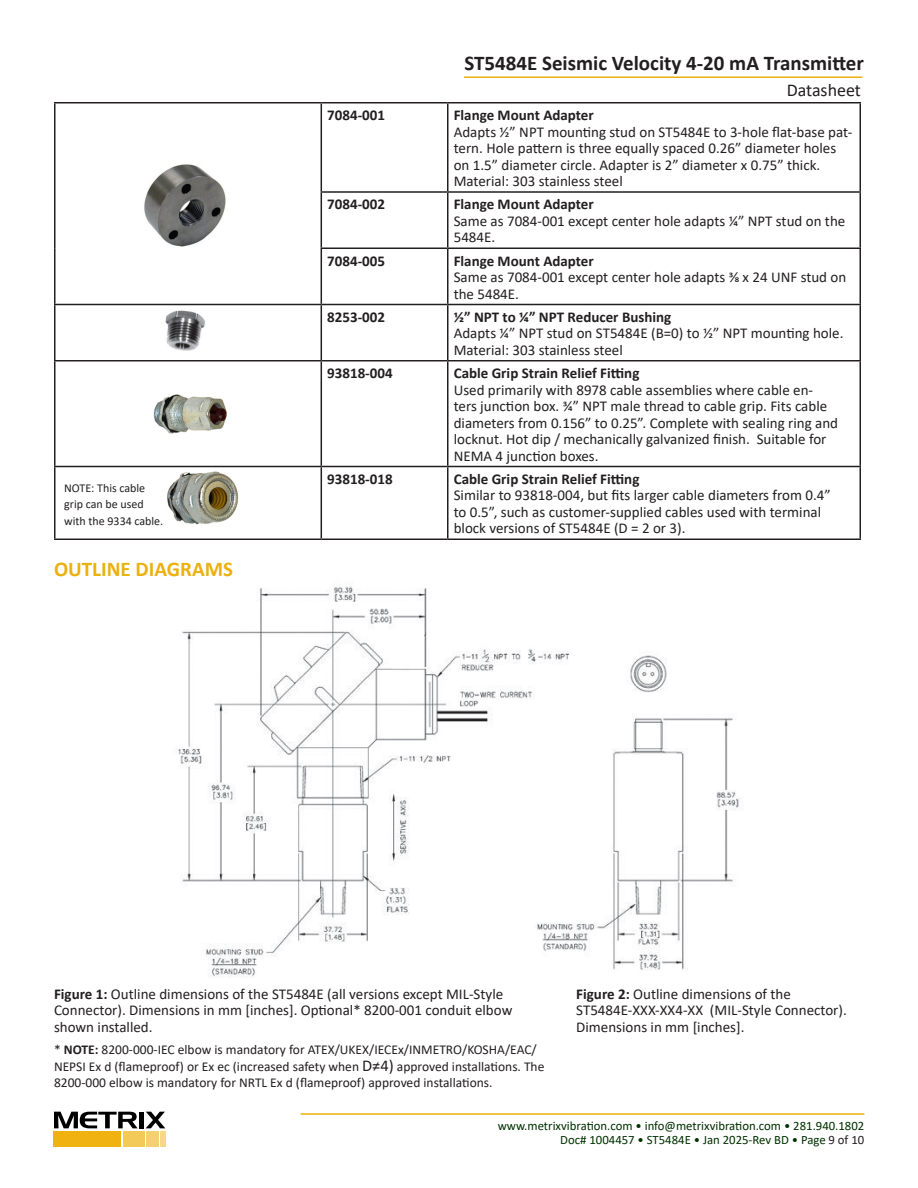
<style>
.page{position:relative;width:918px;height:1188px;background:#fff}
.page>*{position:absolute;margin:0;border:0;box-sizing:border-box;transform-origin:0 0}
.t1{font:700 21px "Calibri";color:#231f20}
.t2{font:700 21px "Calibri";color:#ebb10f}
.t3{font:18px "Calibri";color:#231f20}
.t4{font:15px/16.5px "Calibri";color:#231f20}
.t5{font:700 15px "Calibri";color:#231f20}
.t6{font:13.5px/16.5px "Calibri";color:#231f20}
.t7{font:12.75px/13.5px "Calibri";color:#003100;text-align:right}
.t8{font:12px/16.5px "Calibri";color:#231f20}
.s1{font-weight:700}
.s2{font-size:16.5px}
.s3{color:#231f20}
</style>
<div class="page">
<hr style="left:301px;top:1113px;width:563px;height:2px;background:#ebb10f">
<hr style="left:464px;top:76px;width:398px;height:2px;background:#ebb10f">
<div style="left:54px;top:1131px;width:67px;height:16px;background:#efb211"></div>
<div style="left:123px;top:1131px;width:21px;height:16px;background:#f3c958"></div>
<div style="left:146px;top:1131px;width:12px;height:16px;background:#f5d070"></div>
<div style="left:160px;top:1131px;width:5px;height:16px;background:#f7d888"></div>
<svg style="left:54px;top:1112px;width:84px;height:16px"></svg>
<hr style="left:140px;top:1112px;width:4px;height:16px;background:#000">
<svg style="left:146px;top:1112px;width:19px;height:16px"></svg>
<img style="left:176px;top:586px;width:564px;height:392px">
<hr style="left:54px;top:102px;width:267px;height:2px;background:#231f20">
<hr style="left:54px;top:104px;width:2px;height:88px;background:#231f20">
<hr style="left:321px;top:102px;width:127px;height:2px;background:#231f20">
<hr style="left:321px;top:104px;width:1px;height:87px;background:#231f20">
<hr style="left:448px;top:102px;width:413px;height:2px;background:#231f20">
<hr style="left:447px;top:104px;width:1px;height:87px;background:#231f20">
<hr style="left:860px;top:104px;width:1px;height:87px;background:#231f20">
<hr style="left:54px;top:192px;width:2px;height:56px;background:#231f20">
<hr style="left:321px;top:191px;width:127px;height:2px;background:#231f20">
<hr style="left:321px;top:193px;width:1px;height:55px;background:#231f20">
<hr style="left:448px;top:191px;width:413px;height:2px;background:#231f20">
<hr style="left:447px;top:193px;width:1px;height:55px;background:#231f20">
<hr style="left:860px;top:193px;width:1px;height:55px;background:#231f20">
<hr style="left:54px;top:248px;width:2px;height:56px;background:#231f20">
<hr style="left:321px;top:248px;width:127px;height:1px;background:#231f20">
<hr style="left:321px;top:249px;width:1px;height:55px;background:#231f20">
<hr style="left:448px;top:248px;width:413px;height:1px;background:#231f20">
<hr style="left:447px;top:249px;width:1px;height:55px;background:#231f20">
<hr style="left:860px;top:249px;width:1px;height:55px;background:#231f20">
<hr style="left:54px;top:304px;width:267px;height:1px;background:#231f20">
<hr style="left:54px;top:305px;width:2px;height:55px;background:#231f20">
<hr style="left:321px;top:304px;width:127px;height:1px;background:#231f20">
<hr style="left:321px;top:305px;width:1px;height:55px;background:#231f20">
<hr style="left:448px;top:304px;width:413px;height:1px;background:#231f20">
<hr style="left:447px;top:305px;width:1px;height:55px;background:#231f20">
<hr style="left:860px;top:305px;width:1px;height:55px;background:#231f20">
<hr style="left:54px;top:360px;width:267px;height:2px;background:#231f20">
<hr style="left:54px;top:362px;width:2px;height:104px;background:#231f20">
<hr style="left:321px;top:360px;width:127px;height:2px;background:#231f20">
<hr style="left:321px;top:362px;width:1px;height:104px;background:#231f20">
<hr style="left:448px;top:360px;width:413px;height:2px;background:#231f20">
<hr style="left:447px;top:362px;width:1px;height:104px;background:#231f20">
<hr style="left:860px;top:362px;width:1px;height:104px;background:#231f20">
<hr style="left:54px;top:466px;width:267px;height:1px;background:#231f20">
<hr style="left:54px;top:467px;width:2px;height:71px;background:#231f20">
<hr style="left:321px;top:466px;width:127px;height:1px;background:#231f20">
<hr style="left:321px;top:467px;width:1px;height:71px;background:#231f20">
<hr style="left:448px;top:466px;width:413px;height:1px;background:#231f20">
<hr style="left:447px;top:467px;width:1px;height:71px;background:#231f20">
<hr style="left:860px;top:467px;width:1px;height:71px;background:#231f20">
<hr style="left:54px;top:538px;width:267px;height:2px;background:#231f20">
<hr style="left:321px;top:538px;width:127px;height:2px;background:#231f20">
<hr style="left:448px;top:538px;width:413px;height:2px;background:#231f20">
<img style="left:144px;top:164px;width:82px;height:83px">
<img style="left:165px;top:310px;width:40px;height:41px">
<img style="left:153px;top:394px;width:74px;height:40px">
<img style="left:167px;top:472px;width:72px;height:53px">
<p class="t8" style="left:64px;top:479px;width:101px">NOTE: This cable grip can be used with the 9334 cable.</p>
<p class="t2" style="left:54px;top:554px;width:181px">OUTLINE DIAGRAMS</p>
<h1 class="t1" style="left:464px;top:48px;width:401px">ST5484E Seismic Velocity 4-20 mA Transmitter</h1>
<p class="t3" style="left:787px;top:78px;width:76px">Datasheet</p>
<p class="t5" style="left:327px;top:104px;width:59px">7084-001</p>
<p class="t5" style="left:454px;top:104px;width:142px">Flange Mount Adapter</p>
<p class="t4" style="left:454px;top:123px;width:400px">Adapts ½” NPT mounting stud on ST5484E to 3-hole flat-base pat&shy;tern. Hole pattern is three equally spaced 0.26” diameter holes on 1.5” diameter circle. Adapter is 2” diameter x 0.75” thick.<br>Material: 303 stainless steel</p>
<p class="t5" style="left:327px;top:194px;width:59px">7084-002</p>
<p class="t5" style="left:454px;top:194px;width:142px">Flange Mount Adapter</p>
<p class="t4" style="left:454px;top:212px;width:393px">Same as 7084-001 except center hole adapts ¼” NPT stud on the<br>5484E.</p>
<p class="t5" style="left:327px;top:250px;width:59px">7084-005</p>
<p class="t5" style="left:454px;top:250px;width:142px">Flange Mount Adapter</p>
<p class="t4" style="left:454px;top:268px;width:394px">Same as 7084-001 except center hole adapts ⅜ x 24 UNF stud on the 5484E.</p>
<p class="t5" style="left:327px;top:306px;width:59px">8253-002</p>
<p class="t5" style="left:454px;top:306px;width:219px">½” NPT to ¼” NPT Reducer Bushing</p>
<p class="t4" style="left:454px;top:325px;width:391px">Adapts ¼” NPT stud on ST5484E (B=0) to ½” NPT mounting hole.</p>
<p class="t4" style="left:454px;top:341px;width:171px">Material: 303 stainless steel</p>
<p class="t5" style="left:327px;top:362px;width:67px">93818-004</p>
<p class="t5" style="left:454px;top:362px;width:187px">Cable Grip Strain Relief Fitting</p>
<p class="t4" style="left:454px;top:381px;width:386px">Used primarily with 8978 cable assemblies where cable en&shy;ters junction box. ¾” NPT male thread to cable grip. Fits cable diameters from 0.156” to 0.25”. Complete with sealing ring and locknut. Hot dip / mechanically galvanized finish. Suitable for NEMA 4 junction boxes.</p>
<p class="t5" style="left:327px;top:468px;width:67px">93818-018</p>
<p class="t5" style="left:454px;top:468px;width:187px">Cable Grip Strain Relief Fitting</p>
<p class="t4" style="left:454px;top:487px;width:378px">Similar to 93818-004, but fits larger cable diameters from 0.4”</p>
<p class="t4" style="left:454px;top:503px;width:369px">to 0.5”, such as customer-supplied cables used with terminal block versions of ST5484E (D = 2 or 3).</p>
<p class="t4" style="left:54px;top:985px;width:460px"><span class="s1">Figure 1:</span> Outline dimensions of the ST5484E (all versions except MIL-Style<br>Connector). Dimensions in mm [inches]. Optional* 8200-001 conduit elbow shown installed.</p>
<p class="t4" style="left:576px;top:985px;width:216px"><span class="s1">Figure 2:</span> Outline dimensions of the</p>
<p class="t4" style="left:576px;top:1002px;width:272px">ST5484E-XXX-XX4-XX (MIL-Style Connector).<br>Dimensions in mm [inches].</p>
<p class="t6" style="left:54px;top:1041px;width:492px">* <span class="s1">NOTE:</span> 8200-000-IEC elbow is mandatory for ATEX/UKEX/IECEx/INMETRO/KOSHA/EAC/<br>NEPSI Ex d (flameproof) or Ex ec (increased safety when <span class="s2">D≠4)</span> approved installations. The<br>8200-000 elbow is mandatory for NRTL Ex d (flameproof) approved installations.</p>
<p class="t7" style="left:498px;top:1119px;width:368px">www.metrixvibration.com • info@metrixvibration.com • 281.940.1802<br>Doc# 1004457 • ST5484E • Jan 2025-Rev BD • Page <span class="s3">9 of 10</span></p>
</div>
